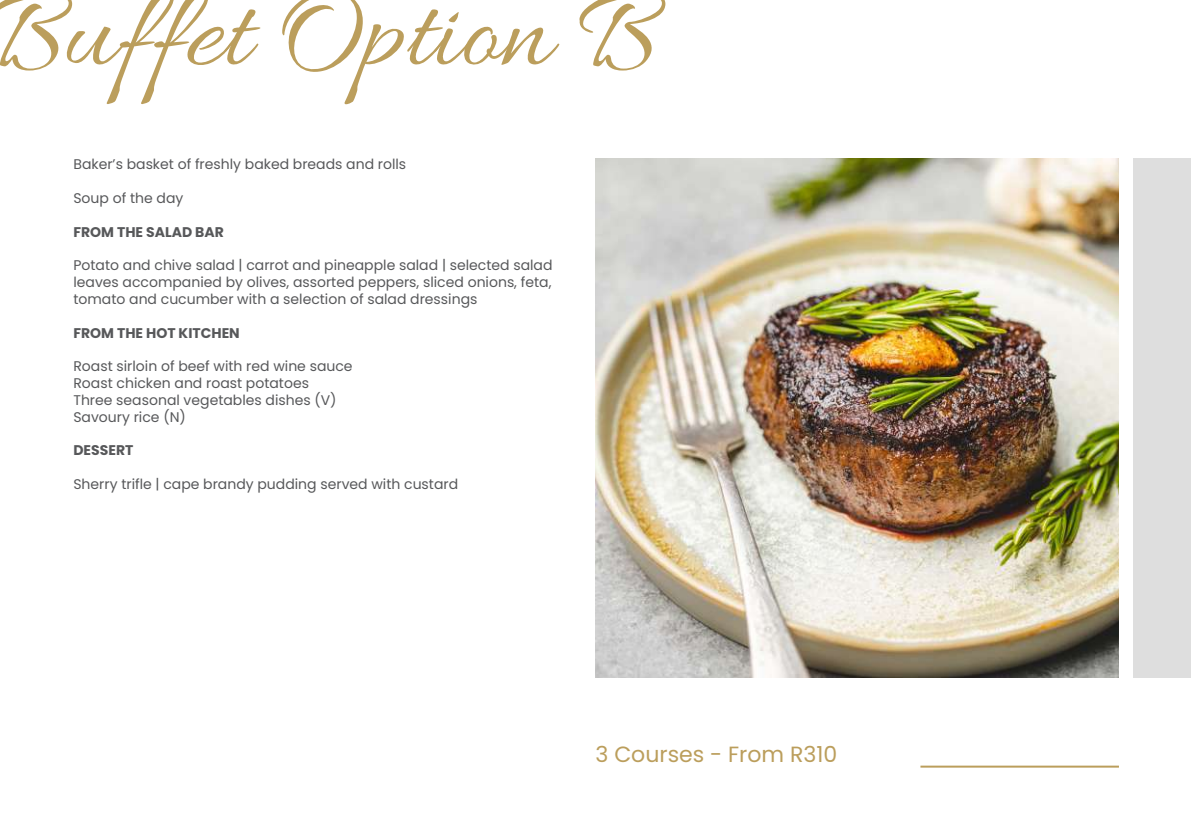
<style>
.page{position:relative;width:1191px;height:840px;background:#fff}
.page>*{position:absolute;margin:0;border:0;box-sizing:border-box;transform-origin:0 0}
.t1{font:120px "Allura";color:#bb9e5c}
.t2{font:22px "Poppins";color:#bb9e5c}
.t3{font:14px/16.8px "Poppins";color:#57585a;text-align:justify}
.t4{font:700 14px "Poppins";color:#57585a}
</style>
<div class="page">
<img style="left:595px;top:158px;width:524px;height:518px">
<div style="left:1133px;top:158px;width:58px;height:518px;background:#dedede"></div>
<hr style="left:0;top:158px;width:1px;height:518px;background:#57585a">
<hr style="left:920px;top:765px;width:199px;height:2px;background:#bb9e5c">
<h1 class="t1" style="left:-16px;top:-34px;width:673px">Buffet Option B</h1>
<p class="t3" style="left:73px;top:156px;width:334px">Baker’s basket of freshly baked breads and rolls</p>
<p class="t3" style="left:73px;top:190px;width:111px">Soup of the day</p>
<p class="t4" style="left:73px;top:223px;width:152px">FROM THE SALAD BAR</p>
<p class="t3" style="left:73px;top:257px;width:480px">Potato and chive salad | carrot and pineapple salad | selected salad leaves accompanied by olives, assorted peppers, sliced onions, feta, tomato and cucumber with a selection of salad dressings</p>
<p class="t4" style="left:73px;top:324px;width:168px">FROM THE HOT KITCHEN</p>
<p class="t3" style="left:73px;top:358px;width:281px;text-align:left">Roast sirloin of beef with red wine sauce<br>Roast chicken and roast potatoes<br>Three seasonal vegetables dishes (V)<br>Savoury rice (N)</p>
<p class="t4" style="left:73px;top:442px;width:61px">DESSERT</p>
<p class="t3" style="left:73px;top:475px;width:386px">Sherry trifle | cape brandy pudding served with custard</p>
<h2 class="t2" style="left:595px;top:741px;width:243px">3 Courses - From R310</h2>
</div>
